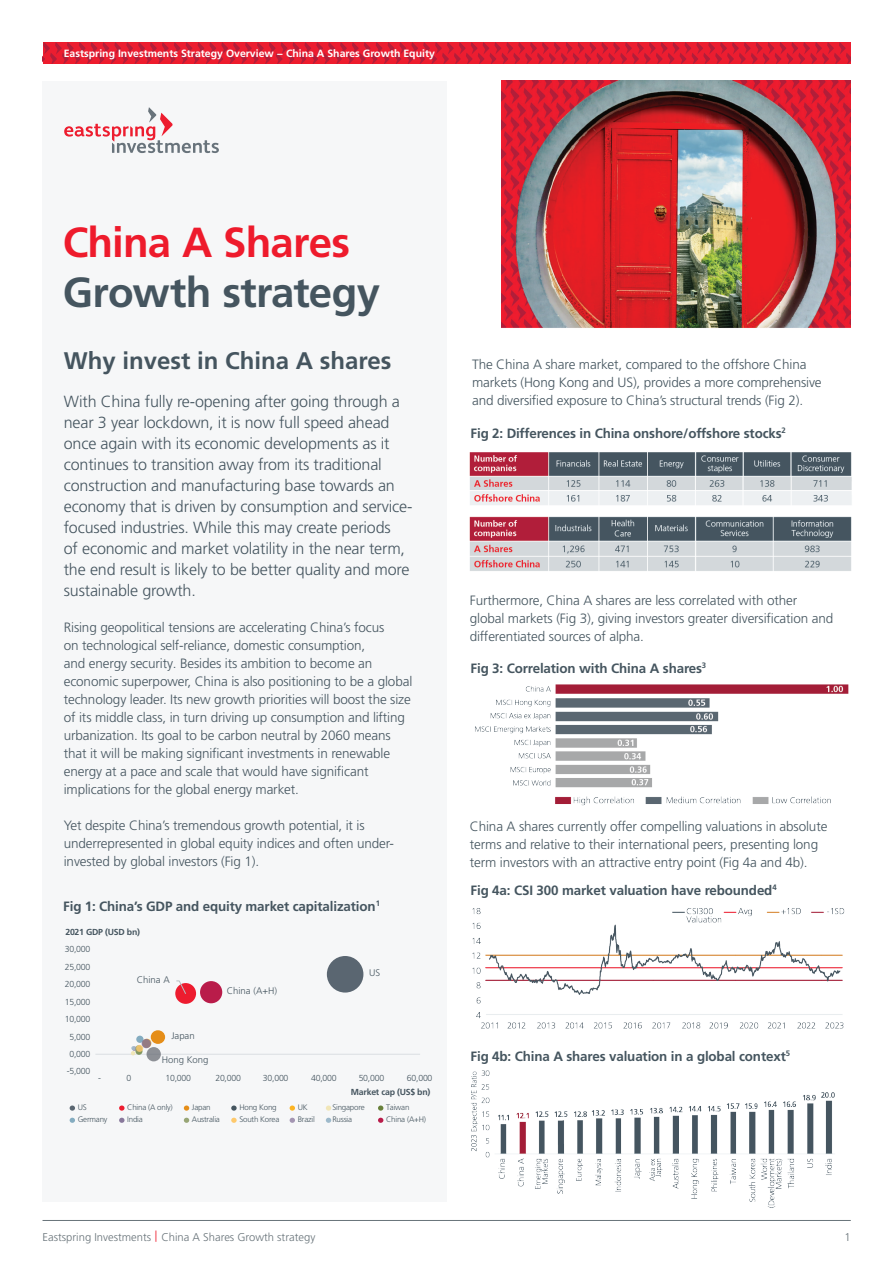
<style>
.page{position:relative;width:893px;height:1263px;background:#fff}
.page>*{position:absolute;margin:0;border:0;box-sizing:border-box;transform-origin:0 0}
.t1{font:700 42px "Frutiger LT Pro";letter-spacing:-.015em;color:#45555f}
.t2{font:700 42px "Frutiger LT Pro";letter-spacing:-.02em;color:#ee1b2c}
.t3{font:700 24px "Frutiger LT Pro";color:#45555f}
.t4{font:300 16.2px/21px "Frutiger LT Pro";letter-spacing:-.01em;color:#45555f}
.t5{font:300 13.5px/18px "Frutiger LT Pro";letter-spacing:-.01em;color:#45555f}
.t6{font:700 13.5px "Frutiger LT Pro";letter-spacing:-.01em;color:#45555f}
.t7{font:300 11.25px "Frutiger LT Pro";color:#687379}
.t8{font:700 10.5px "Frutiger LT Pro";color:#fff}
.t9{font:300 9.6px "Frutiger LT Std";color:#45555f}
.t10{font:300 8.7px/16.6px "Frutiger LT Std";letter-spacing:-.025em;color:#45555f;text-align:center}
.t11{font:700 8.7px "Frutiger LT Std";letter-spacing:-.025em;color:#45555f}
.t12{font:300 7.95px "Frutiger LT Std";letter-spacing:-.025em;color:#45555f}
.s1{color:#ee1b2c}
</style>
<div class="page">
<svg style="left:43px;top:43px;width:808px;height:21px;background:#dc1c32"></svg>
<hr style="left:43px;top:1220px;width:808px;height:1px;background:#687379">
<hr style="left:95px;top:1054px;width:325px;height:1px;background:#dadee2">
<svg style="left:135px;top:1048px;width:7px;height:7px"></svg>
<svg style="left:70px;top:1105px;width:5px;height:6px"></svg>
<svg style="left:119px;top:1105px;width:6px;height:6px"></svg>
<svg style="left:184px;top:1105px;width:5px;height:6px"></svg>
<svg style="left:231px;top:1105px;width:6px;height:6px"></svg>
<svg style="left:290px;top:1105px;width:5px;height:6px"></svg>
<svg style="left:326px;top:1105px;width:5px;height:6px"></svg>
<svg style="left:378px;top:1105px;width:5px;height:6px"></svg>
<svg style="left:70px;top:1118px;width:5px;height:5px"></svg>
<svg style="left:119px;top:1118px;width:6px;height:5px"></svg>
<svg style="left:184px;top:1118px;width:5px;height:5px"></svg>
<svg style="left:231px;top:1118px;width:6px;height:5px"></svg>
<svg style="left:290px;top:1118px;width:5px;height:5px"></svg>
<svg style="left:326px;top:1118px;width:5px;height:5px"></svg>
<svg style="left:378px;top:1118px;width:5px;height:5px"></svg>
<div style="left:327px;top:956px;width:36px;height:36px;background:#5a6671;border-radius:50%"></div>
<div style="left:175px;top:983px;width:21px;height:21px;background:#ed1c2f;border-radius:50%"></div>
<div style="left:151px;top:1030px;width:14px;height:14px;background:#e58e19;border-radius:50%"></div>
<div style="left:147px;top:1047px;width:14px;height:14px;background:#8d9096;border-radius:50%"></div>
<div style="left:200px;top:981px;width:22px;height:22px;background:#b91c4a;border-radius:50%"></div>
<svg style="left:176px;top:980px;width:11px;height:14px"></svg>
<div style="left:136px;top:1036px;width:8px;height:7px;background:#84acc0;border-radius:50%"></div>
<svg style="left:142px;top:1039px;width:9px;height:9px"></svg>
<div style="left:136px;top:1045px;width:7px;height:7px;background:#e7c06b;border-radius:50%"></div>
<svg style="left:131px;top:1046px;width:6px;height:9px"></svg>
<img style="left:469px;top:452px;width:383px;height:119px">
<img style="left:475px;top:684px;width:374px;height:122px">
<img style="left:472px;top:908px;width:373px;height:121px">
<img style="left:471px;top:1070px;width:364px;height:138px">
<img style="left:501px;top:81px;width:349px;height:247px">
<svg style="left:64px;top:107px;width:155px;height:46px"></svg>
<p class="t8" style="left:64px;top:47px;width:373px">Eastspring Investments Strategy Overview − China A Shares Growth Equity</p>
<h1 class="t2" style="left:63px;top:218px;width:289px">China A Shares</h1>
<h1 class="t1" style="left:63px;top:268px;width:319px">Growth strategy</h1>
<h2 class="t3" style="left:64px;top:346px;width:329px">Why invest in China A shares</h2>
<p class="t4" style="left:64px;top:391px;width:350px">With China fully re-opening after going through a near 3 year lockdown, it is now full speed ahead once again with its economic developments as it continues to transition away from its traditional construction and manufacturing base towards an economy that is driven by consumption and service&shy;focused industries. While this may create periods<br>of economic and market volatility in the near term, the end result is likely to be better quality and more sustainable growth.</p>
<p class="t5" style="left:64px;top:619px;width:350px">Rising geopolitical tensions are accelerating China’s focus<br>on technological self-reliance, domestic consumption,<br>and energy security. Besides its ambition to become an economic superpower, China is also positioning to be a global technology leader. Its new growth priorities will boost the size of its middle class, in turn driving up consumption and lifting urbanization. Its goal to be carbon neutral by 2060 means that it will be making significant investments in renewable energy at a pace and scale that would have significant implications for the global energy market.</p>
<p class="t5" style="left:64px;top:817px;width:332px">Yet despite China’s tremendous growth potential, it is underrepresented in global equity indices and often under&shy;invested by global investors (Fig 1).</p>
<p class="t6" style="left:63px;top:898px;width:318px">Fig 1: China’s GDP and equity market capitalization<sup>1</sup></p>
<p class="t11" style="left:65px;top:927px;width:76px">2021 GDP (USD bn)</p>
<p class="t10" style="left:65px;top:941px;width:27px">30,000</p>
<p class="t10" style="left:65px;top:959px;width:27px">25,000</p>
<p class="t10" style="left:65px;top:976px;width:27px">20,000</p>
<p class="t10" style="left:65px;top:994px;width:27px">15,000</p>
<p class="t10" style="left:65px;top:1010px;width:27px">10,000</p>
<p class="t10" style="left:69px;top:1028px;width:22px">5,000</p>
<p class="t10" style="left:67px;top:1046px;width:25px">0,000 -5,000</p>
<p class="t12" style="left:78px;top:1103px;width:11px">US</p>
<p class="t9" style="left:137px;top:975px;width:34px">China A</p>
<p class="t9" style="left:171px;top:1030px;width:25px">Japan</p>
<p class="t9" style="left:162px;top:1054px;width:48px">Hong Kong</p>
<p class="t9" style="left:227px;top:986px;width:52px">China (A+H)</p>
<p class="t9" style="left:369px;top:968px;width:13px">US</p>
<p class="t10" style="left:98px;top:1069px;width:4px">-</p>
<p class="t10" style="left:126px;top:1069px;width:6px">0</p>
<p class="t10" style="left:165px;top:1069px;width:27px">10,000</p>
<p class="t10" style="left:215px;top:1069px;width:27px">20,000</p>
<p class="t10" style="left:263px;top:1069px;width:27px">30,000</p>
<p class="t10" style="left:311px;top:1069px;width:27px">40,000</p>
<p class="t10" style="left:359px;top:1069px;width:27px">50,000</p>
<p class="t10" style="left:407px;top:1069px;width:27px">60,000</p>
<p class="t11" style="left:351px;top:1087px;width:81px">Market cap (US$ bn)</p>
<p class="t12" style="left:127px;top:1103px;width:47px">China (A only)</p>
<p class="t12" style="left:192px;top:1103px;width:20px">Japan</p>
<p class="t12" style="left:239px;top:1103px;width:39px">Hong Kong</p>
<p class="t12" style="left:298px;top:1103px;width:11px">UK</p>
<p class="t12" style="left:332px;top:1103px;width:34px">Singapore</p>
<p class="t12" style="left:386px;top:1103px;width:25px">Taiwan</p>
<p class="t12" style="left:78px;top:1115px;width:31px">Germany</p>
<p class="t12" style="left:127px;top:1115px;width:17px">India</p>
<p class="t12" style="left:192px;top:1115px;width:29px">Australia</p>
<p class="t12" style="left:239px;top:1115px;width:41px">South Korea</p>
<p class="t12" style="left:298px;top:1115px;width:19px">Brazil</p>
<p class="t12" style="left:332px;top:1115px;width:21px">Russia</p>
<p class="t12" style="left:386px;top:1115px;width:41px">China (A+H)</p>
<p class="t5" style="left:472px;top:355px;width:351px">The China A share market, compared to the offshore China markets (Hong Kong and US), provides a more comprehensive and diversified exposure to China’s structural trends (Fig 2).</p>
<p class="t6" style="left:471px;top:425px;width:317px">Fig 2: Differences in China onshore/offshore stocks<sup>2</sup></p>
<p class="t5" style="left:470px;top:591px;width:365px">Furthermore, China A shares are less correlated with other global markets (Fig 3), giving investors greater diversification and differentiated sources of alpha.</p>
<p class="t6" style="left:471px;top:660px;width:237px">Fig 3: Correlation with China A shares<sup>3</sup></p>
<p class="t5" style="left:470px;top:818px;width:359px">China A shares currently offer compelling valuations in absolute terms and relative to their international peers, presenting long term investors with an attractive entry point (Fig 4a and 4b).</p>
<p class="t6" style="left:471px;top:882px;width:308px">Fig 4a: CSI 300 market valuation have rebounded<sup>4</sup></p>
<p class="t6" style="left:471px;top:1048px;width:321px">Fig 4b: China A shares valuation in a global context<sup>5</sup></p>
<p class="t7" style="left:43px;top:1230px;width:274px">Eastspring Investments <span class="s1">|</span> China A Shares Growth strategy</p>
<p class="t7" style="left:844px;top:1230px;width:8px">1</p>
</div>
